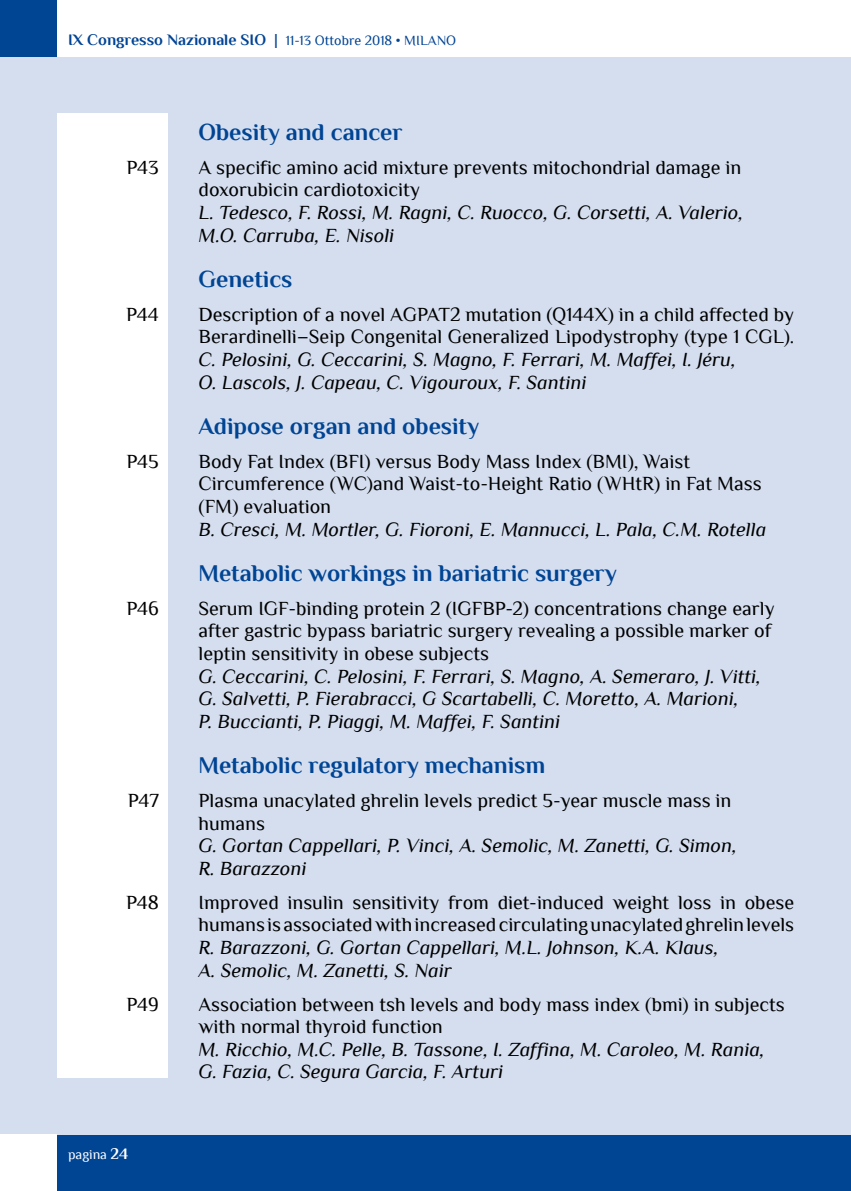
<style>
.page{position:relative;width:851px;height:1191px;background:#fff}
.page>*{position:absolute;margin:0;border:0;box-sizing:border-box;transform-origin:0 0}
.t1{font:700 24px "Philosopher";color:#004494}
.t2{font:20px/22.6px "Philosopher";color:#000}
.t3{font:italic 20px/22.6px "Philosopher";color:#000}
.t4{font:700 16px "Philosopher";color:#004494}
.t5{font:14px "Philosopher";color:#fff}
.s1{font-weight:400}
.s2{font-weight:400;font-size:14px}
.s3{font-weight:700;font-size:16px}
</style>
<div class="page">
<div style="left:0;top:1134px;width:850px;height:57px;background:#004494"></div>
<div style="left:0;top:57px;width:850px;height:1077px;background:#d4deef"></div>
<div style="left:0;top:1134px;width:57px;height:57px;background:#fff"></div>
<div style="left:0;top:0;width:57px;height:57px;background:#004494"></div>
<div style="left:57px;top:113px;width:110px;height:964px;background:#fff"></div>
<p class="t4" style="left:68px;top:32px;width:389px">IX Congresso Nazionale SIO <span class="s1">|</span> <span class="s2">11-13 Ottobre 2018 • Milano</span></p>
<p class="t1" style="left:198px;top:119px;width:205px">Obesity and cancer</p>
<p class="t2" style="left:127px;top:156px;width:34px">P43</p>
<p class="t2" style="left:198px;top:156px;width:544px">A specific amino acid mixture prevents mitochondrial damage in doxorubicin cardiotoxicity</p>
<p class="t3" style="left:198px;top:201px;width:546px">L. Tedesco, F. Rossi, M. Ragni, C. Ruocco, G. Corsetti, A. Valerio,<br>M.O. Carruba, E. Nisoli</p>
<p class="t1" style="left:198px;top:266px;width:95px">Genetics</p>
<p class="t2" style="left:126px;top:303px;width:34px">P44</p>
<p class="t2" style="left:198px;top:303px;width:597px">Description of a novel AGPAT2 mutation (Q144X) in a child affected by<br>Berardinelli–Seip Congenital Generalized Lipodystrophy (type 1 CGL).</p>
<p class="t3" style="left:198px;top:348px;width:538px">C. Pelosini, G. Ceccarini, S. Magno, F. Ferrari, M. Maffei, I. Jéru,<br>O. Lascols, J. Capeau, C. Vigouroux, F. Santini</p>
<p class="t1" style="left:198px;top:413px;width:282px">Adipose organ and obesity</p>
<p class="t2" style="left:127px;top:450px;width:34px">P45</p>
<p class="t2" style="left:198px;top:450px;width:564px">Body Fat Index (BFI) versus Body Mass Index (BMI), Waist<br>Circumference (WC)and Waist-to-Height Ratio (WHtR) in Fat Mass (FM) evaluation</p>
<p class="t3" style="left:198px;top:518px;width:569px">B. Cresci, M. Mortler, G. Fioroni, E. Mannucci, L. Pala, C.M. Rotella</p>
<p class="t1" style="left:198px;top:560px;width:420px">Metabolic workings in bariatric surgery</p>
<p class="t2" style="left:126px;top:597px;width:34px">P46</p>
<p class="t2" style="left:198px;top:597px;width:577px">Serum IGF-binding protein 2 (IGFBP-2) concentrations change early after gastric bypass bariatric surgery revealing a possible marker of leptin sensitivity in obese subjects</p>
<p class="t3" style="left:198px;top:665px;width:564px">G. Ceccarini, C. Pelosini, F. Ferrari, S. Magno, A. Semeraro, J. Vitti,<br>G. Salvetti, P. Fierabracci, G Scartabelli, C. Moretto, A. Marioni,<br>P. Buccianti, P. Piaggi, M. Maffei, F. Santini</p>
<p class="t1" style="left:198px;top:752px;width:348px">Metabolic regulatory mechanism</p>
<p class="t2" style="left:128px;top:789px;width:33px">P47</p>
<p class="t2" style="left:198px;top:789px;width:534px">Plasma unacylated ghrelin levels predict 5-year muscle mass in humans</p>
<p class="t3" style="left:198px;top:834px;width:540px">G. Gortan Cappellari, P. Vinci, A. Semolic, M. Zanetti, G. Simon,<br>R. Barazzoni</p>
<p class="t2" style="left:126px;top:891px;width:34px">P48</p>
<p class="t2" style="left:198px;top:891px;width:597px">Improved insulin sensitivity from diet-induced weight loss in obese humans is associated with increased circulating unacylated ghrelin levels</p>
<p class="t3" style="left:198px;top:936px;width:521px">R. Barazzoni, G. Gortan Cappellari, M.L. Johnson, K.A. Klaus,<br>A. Semolic, M. Zanetti, S. Nair</p>
<p class="t2" style="left:126px;top:992px;width:34px">P49</p>
<p class="t2" style="left:198px;top:992px;width:587px">Association between tsh levels and body mass index (bmi) in subjects with normal thyroid function</p>
<p class="t3" style="left:198px;top:1038px;width:567px">M. Ricchio, M.C. Pelle, B. Tassone, I. Zaffina, M. Caroleo, M. Rania,<br>G. Fazia, C. Segura Garcia, F. Arturi</p>
<p class="t5" style="left:68px;top:1147px;width:62px">pagina <span class="s3">24</span></p>
</div>
